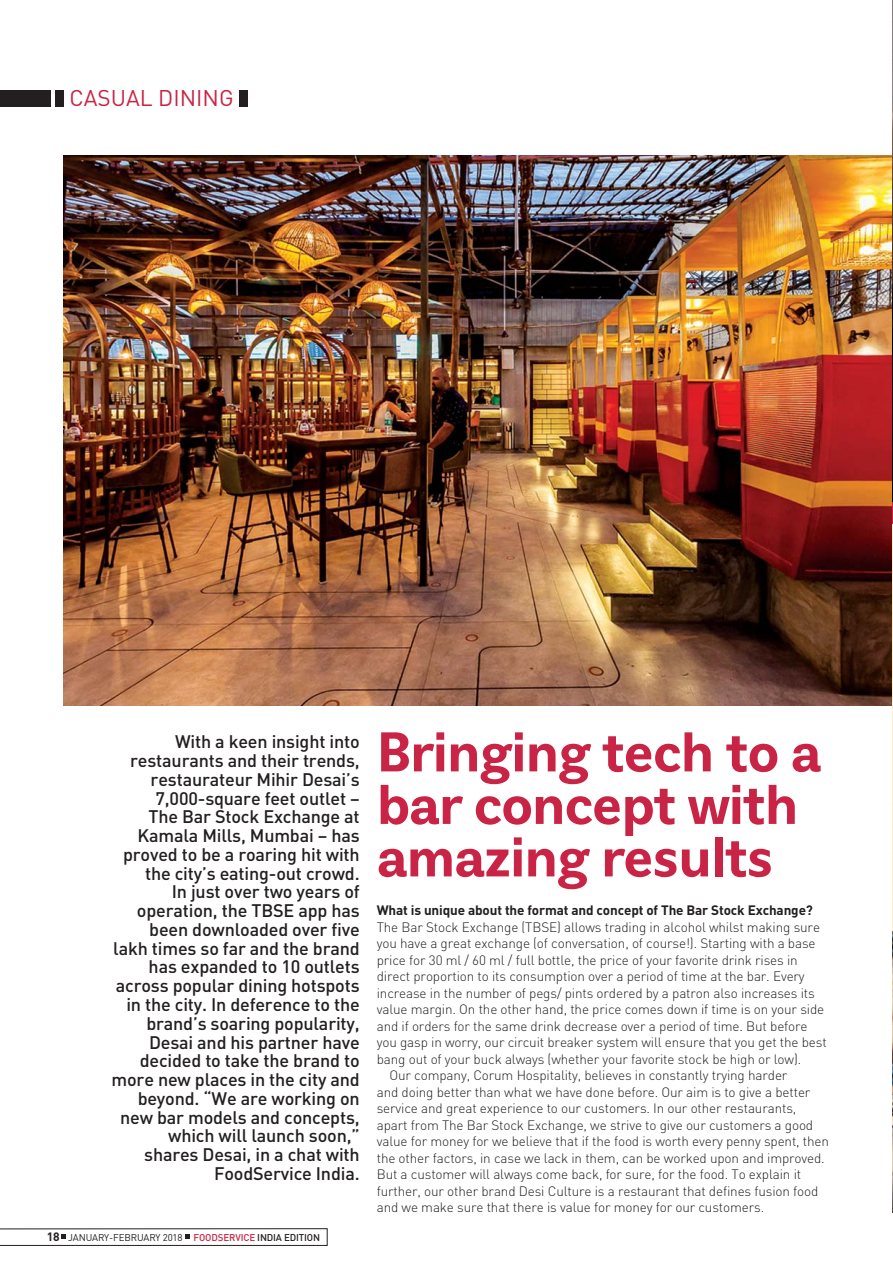
<style>
.page{position:relative;width:893px;height:1276px;background:#fff}
.page>*{position:absolute;margin:0;border:0;box-sizing:border-box;transform-origin:0 0}
.t1{font:700 58.5px/52.5px "Eau Naturelle Sans";letter-spacing:-.02em;color:#c92445}
.t2{font:22.5px "DIN";color:#c92445}
.t3{font:500 18px/18.8px "DIN";letter-spacing:-.01em;color:#231f20;text-align:right}
.t4{font:300 13.5px "DIN";letter-spacing:-.01em;color:#231f20}
.t5{font:700 13.5px "DIN";letter-spacing:-.01em;color:#231f20}
.t6{font:9.75px "DIN";letter-spacing:-.015em;color:#231f20}
.s1{font-weight:700;font-size:12px}
.s2{font-weight:500;color:#c92445}
.s3{font-weight:500}
</style>
<div class="page">
<div style="left:55px;top:90px;width:9px;height:16px;background:#231f20"></div>
<div style="left:0;top:90px;width:50px;height:16px;background:#231f20"></div>
<div style="left:239px;top:90px;width:9px;height:16px;background:#231f20"></div>
<svg style="left:0;top:1228px;width:327px;height:17px"></svg>
<img style="left:64px;top:156px;width:828px;height:549px">
<img style="left:892px;top:156px;width:1px;height:549px">
<img style="left:892px;top:0;width:1px;height:502px">
<img style="left:892px;top:931px;width:1px;height:281px">
<h2 class="t2" style="left:69px;top:90px;width:166px">CASUAL DINING</h2>
<p class="t3" style="left:112px;top:734px;width:250px">With a keen insight into restaurants and their trends, restaurateur Mihir Desai’s<br>7,000-square feet outlet –<br>The Bar Stock Exchange at<br>Kamala Mills, Mumbai – has proved to be a roaring hit with the city’s eating-out crowd.<br>In just over two years of operation, the TBSE app has been downloaded over five lakh times so far and the brand has expanded to 10 outlets across popular dining hotspots in the city. In deference to the brand’s soaring popularity,<br>Desai and his partner have decided to take the brand to more new places in the city and beyond. “We are working on new bar models and concepts, which will launch soon,” shares Desai, in a chat with<br>FoodService India.</p>
<p class="t6" style="left:47px;top:1234px;width:275px"><span class="s1">18</span> JANUARY-FEBRUARY 2018 <span class="s2">FOODSERVICE</span> <span class="s3">INDIA EDITION</span></p>
<h1 class="t1" style="left:377px;top:731px;width:446px">Bringing tech to a bar concept with amazing results</h1>
<p class="t5" style="left:377px;top:905px;width:438px">What is unique about the format and concept of The Bar Stock Exchange?</p>
<p class="t4" style="left:377px;top:922px;width:445px">The Bar Stock Exchange (TBSE) allows trading in alcohol whilst making sure</p>
<p class="t4" style="left:377px;top:938px;width:440px">you have a great exchange (of conversation, of course!). Starting with a base</p>
<p class="t4" style="left:377px;top:955px;width:422px">price for 30 ml / 60 ml / full bottle, the price of your favorite drink rises in</p>
<p class="t4" style="left:377px;top:971px;width:429px">direct proportion to its consumption over a period of time at the bar. Every</p>
<p class="t4" style="left:377px;top:988px;width:440px">increase in the number of pegs/ pints ordered by a patron also increases its</p>
<p class="t4" style="left:377px;top:1004px;width:449px">value margin. On the other hand, the price comes down if time is on your side</p>
<p class="t4" style="left:377px;top:1021px;width:432px">and if orders for the same drink decrease over a period of time. But before</p>
<p class="t4" style="left:377px;top:1037px;width:452px">you gasp in worry, our circuit breaker system will ensure that you get the best</p>
<p class="t4" style="left:377px;top:1054px;width:426px">bang out of your buck always (whether your favorite stock be high or low).</p>
<p class="t4" style="left:389px;top:1070px;width:399px">Our company, Corum Hospitality, believes in constantly trying harder</p>
<p class="t4" style="left:377px;top:1087px;width:435px">and doing better than what we have done before. Our aim is to give a better</p>
<p class="t4" style="left:377px;top:1103px;width:421px">service and great experience to our customers. In our other restaurants,</p>
<p class="t4" style="left:377px;top:1120px;width:438px">apart from The Bar Stock Exchange, we strive to give our customers a good</p>
<p class="t4" style="left:377px;top:1136px;width:454px">value for money for we believe that if the food is worth every penny spent, then</p>
<p class="t4" style="left:377px;top:1153px;width:450px">the other factors, in case we lack in them, can be worked upon and improved.</p>
<p class="t4" style="left:377px;top:1169px;width:426px">But a customer will always come back, for sure, for the food. To explain it</p>
<p class="t4" style="left:377px;top:1186px;width:443px">further, our other brand Desi Culture is a restaurant that defines fusion food</p>
<p class="t4" style="left:377px;top:1202px;width:389px">and we make sure that there is value for money for our customers.</p>
</div>
